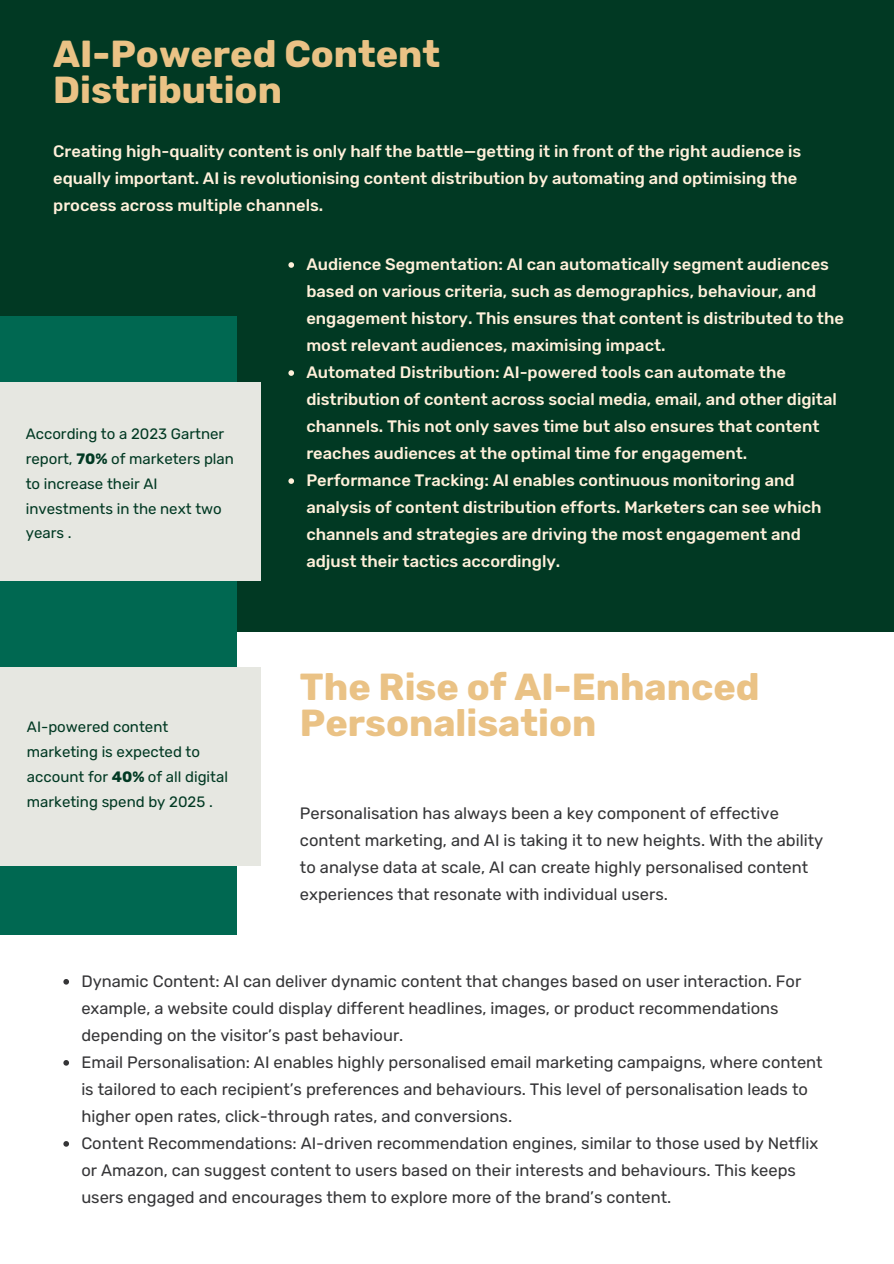
<style>
.page{position:relative;width:894px;height:1264px;background:#fff}
.page>*{position:absolute;margin:0;border:0;box-sizing:border-box;transform-origin:0 0}
.t1{font:700 37.5px/36px "Rubik";color:#eac285}
.t2{font:16.5px/27px "Rubik";color:#353537}
.t3{font:500 16.5px/27px "Rubik";color:#fff0da}
.t4{font:15px/24.8px "Rubik";color:#013923}
.s1{font-weight:700}
</style>
<div class="page">
<div style="left:0;top:0;width:893px;height:1263px;background:#013923"></div>
<div style="left:0;top:631px;width:893px;height:632px;background:#fff"></div>
<svg style="left:288px;top:262px;width:6px;height:6px"></svg>
<svg style="left:288px;top:370px;width:6px;height:6px"></svg>
<svg style="left:288px;top:478px;width:6px;height:6px"></svg>
<div style="left:0;top:316px;width:237px;height:618px;background:#006851"></div>
<div style="left:0;top:382px;width:260px;height:198px;background:#e6e7e1"></div>
<div style="left:0;top:667px;width:260px;height:198px;background:#e6e7e1"></div>
<svg style="left:63px;top:979px;width:6px;height:5px"></svg>
<svg style="left:63px;top:1060px;width:6px;height:5px"></svg>
<svg style="left:63px;top:1141px;width:6px;height:5px"></svg>
<p class="t1" style="left:53px;top:36px;width:388px">AI-Powered Content<br>Distribution</p>
<p class="t3" style="left:53px;top:138px;width:749px">Creating high-quality content is only half the battle—getting it in front of the right audience is equally important. AI is revolutionising content distribution by automating and optimising the process across multiple channels.</p>
<p class="t4" style="left:26px;top:422px;width:210px">According to a 2023 Gartner report, <span class="s1">70%</span> of marketers plan to increase their AI investments in the next two years .</p>
<h1 class="t4" style="left:27px;top:715px;width:202px">AI-powered content marketing is expected to account for <span class="s1">40%</span> of all digital marketing spend by 2025 .</h1>
<h1 class="t3" style="left:306px;top:251px;width:539px">Audience Segmentation: AI can automatically segment audiences based on various criteria, such as demographics, behaviour, and engagement history. This ensures that content is distributed to the most relevant audiences, maximising impact.</h1>
<h2 class="t3" style="left:306px;top:359px;width:532px">Automated Distribution: AI-powered tools can automate the distribution of content across social media, email, and other digital channels. This not only saves time but also ensures that content reaches audiences at the optimal time for engagement.</h2>
<p class="t3" style="left:306px;top:467px;width:516px">Performance Tracking: AI enables continuous monitoring and analysis of content distribution efforts. Marketers can see which channels and strategies are driving the most engagement and adjust their tactics accordingly.</p>
<p class="t1" style="left:300px;top:669px;width:461px">The Rise of AI-Enhanced<br>Personalisation</p>
<p class="t2" style="left:300px;top:800px;width:524px">Personalisation has always been a key component of effective content marketing, and AI is taking it to new heights. With the ability to analyse data at scale, AI can create highly personalised content experiences that resonate with individual users.</p>
<p class="t2" style="left:81px;top:967px;width:721px">Dynamic Content: AI can deliver dynamic content that changes based on user interaction. For example, a website could display different headlines, images, or product recommendations depending on the visitor’s past behaviour.</p>
<p class="t2" style="left:81px;top:1048px;width:742px">Email Personalisation: AI enables highly personalised email marketing campaigns, where content is tailored to each recipient’s preferences and behaviours. This level of personalisation leads to higher open rates, click-through rates, and conversions.</p>
<p class="t2" style="left:81px;top:1129px;width:738px">Content Recommendations: AI-driven recommendation engines, similar to those used by Netflix or Amazon, can suggest content to users based on their interests and behaviours. This keeps users engaged and encourages them to explore more of the brand’s content.</p>
</div>
